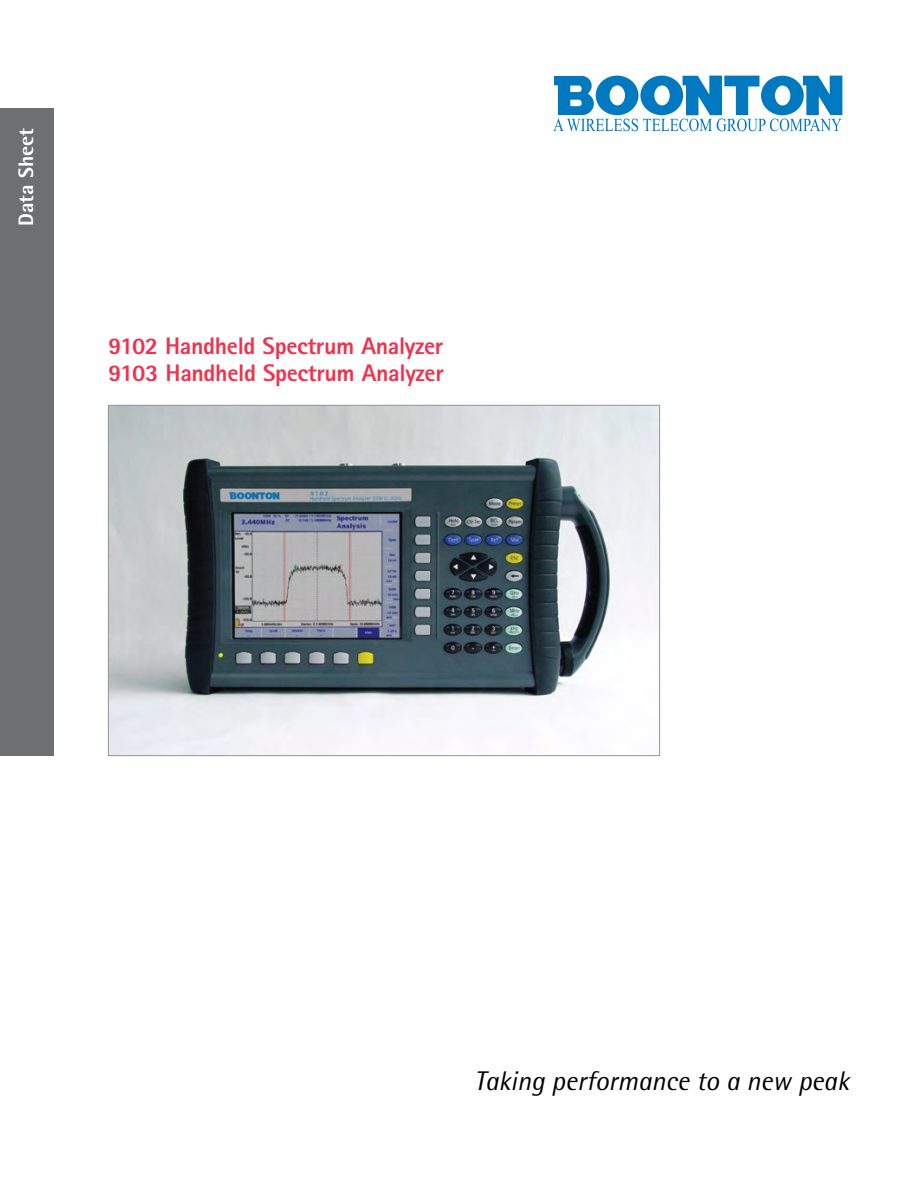
<style>
.page{position:relative;width:918px;height:1188px;background:#fff}
.page>*{position:absolute;margin:0;border:0;box-sizing:border-box;transform-origin:0 0}
.t1{font:italic 27px "Rotis Semi Sans";color:#000}
.t2{font:800 24px/27px "Rotis Sans Serif";letter-spacing:-.015em;color:#ee334e}
.t3{font:800 21px "Rotis Semi Sans";color:#fff}
</style>
<div class="page">
<div style="left:0;top:108px;width:53px;height:648px;background:#6d6f71"></div>
<img style="left:110px;top:407px;width:548px;height:347px">
<svg style="left:553px;top:76px;width:289px;height:55px"></svg>
<p class="t3" style="left:13px;top:226px;width:100px;rotate:-90deg">Data Sheet</p>
<p class="t2" style="left:108px;top:332px;width:337px">9102 Handheld Spectrum Analyzer<br>9103 Handheld Spectrum Analyzer</p>
<p class="t1" style="left:475px;top:1065px;width:376px">Taking performance to a new peak</p>
</div>
